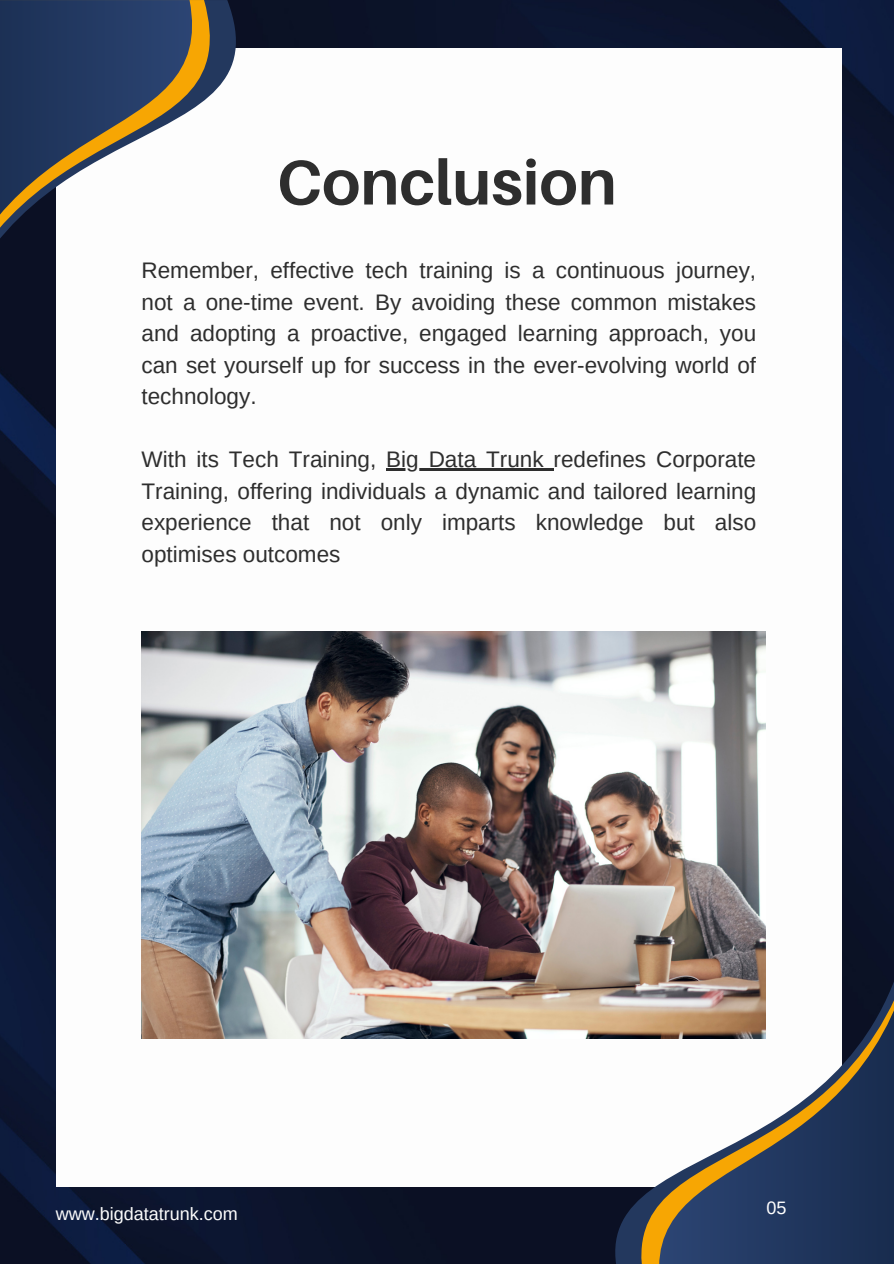
<style>
.page{position:relative;width:894px;height:1264px;background:#fff}
.page>*{position:absolute;margin:0;border:0;box-sizing:border-box;transform-origin:0 0}
.t1{font:700 63px "Aileron";color:#2e2e2e}
.t2{font:22.5px/31.5px "Arimo";color:#2e2e2e;text-align:justify}
.t3{font:18px "Arimo";color:#fdfdfd}
.t4{font:18px "Arimo";color:#fff}
</style>
<div class="page">
<img style="left:0;top:0;width:893px;height:1263px">
<div style="left:56px;top:48px;width:785px;height:1138px;background:#fdfdfd"></div>
<div style="left:251px;top:0;width:38px;height:48px;background:#0b1225"></div>
<svg style="left:219px;top:0;width:32px;height:87px"></svg>
<svg style="left:0;top:0;width:219px;height:363px"></svg>
<svg style="left:561px;top:1038px;width:39px;height:225px"></svg>
<svg style="left:600px;top:1038px;width:31px;height:225px"></svg>
<svg style="left:631px;top:929px;width:262px;height:334px"></svg>
<img style="left:141px;top:631px;width:624px;height:407px">
<hr style="left:386px;top:468px;width:167px;height:3px;background:#2e2e2e">
<h1 class="t1" style="left:277px;top:143px;width:341px">Conclusion</h1>
<p class="t2" style="left:141px;top:255px;width:616px">Remember, effective tech training is a continuous journey, not a one-time event. By avoiding these common mistakes and adopting a proactive, engaged learning approach, you can set yourself up for success in the ever-evolving world of technology.</p>
<p class="t2" style="left:141px;top:444px;width:616px">With its Tech Training, Big Data Trunk redefines Corporate Training, offering individuals a dynamic and tailored learning experience that not only imparts knowledge but also optimises outcomes</p>
<p class="t3" style="left:56px;top:1203px;width:183px">www.bigdatatrunk.com</p>
<p class="t4" style="left:766px;top:1197px;width:22px">05</p>
</div>
